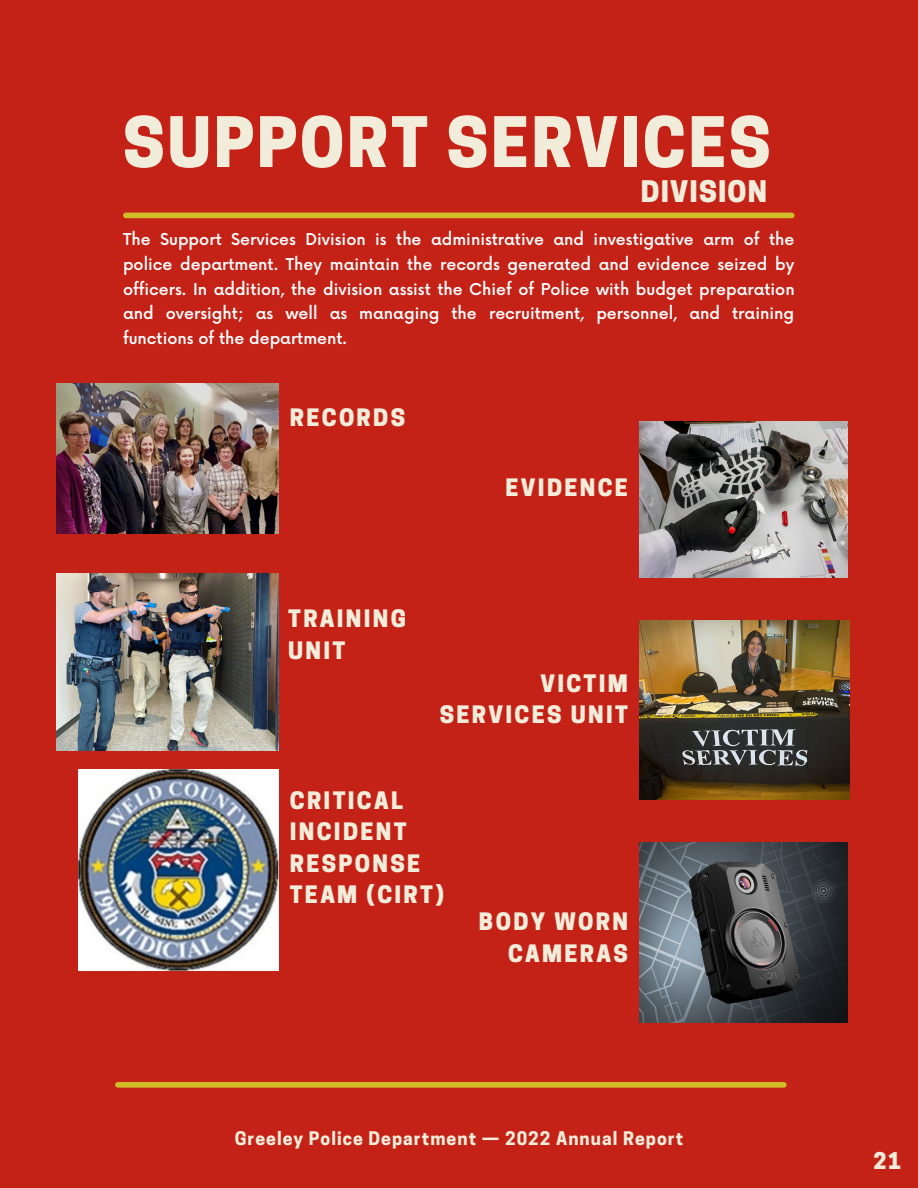
<style>
.page{position:relative;width:918px;height:1188px;background:#c42217}
.page>*{position:absolute;margin:0;border:0;box-sizing:border-box;transform-origin:0 0}
.t1{font:800 65.25px "Cooper Hewitt";letter-spacing:.04em;color:#f2eddb}
.t2{font:800 27.9px "Cooper Hewitt";letter-spacing:.04em;color:#f2eddb}
.t3{font:800 22.5px/31.5px "Cooper Hewitt";letter-spacing:.1em;color:#f2eddb}
.t4{font:800 21.6px "Cooper Hewitt";color:#f2eddb}
.t5{font:700 17.55px "Cooper Hewitt";letter-spacing:.06em;color:#f2eddb}
.t6{font:500 15.9px/24.8px "Now";color:#fff;text-align:justify}
</style>
<div class="page">
<div style="left:126px;top:213px;width:666px;height:5px;background:#cfbd27"></div>
<div style="left:118px;top:1082px;width:666px;height:6px;background:#cfbd27"></div>
<img style="left:78px;top:770px;width:201px;height:201px">
<img style="left:639px;top:843px;width:208px;height:180px">
<img style="left:639px;top:422px;width:208px;height:155px">
<img style="left:56px;top:383px;width:223px;height:150px">
<img style="left:639px;top:620px;width:211px;height:179px">
<img style="left:56px;top:574px;width:223px;height:176px">
<p class="t1" style="left:123px;top:118px;width:649px">SUPPORT SERVICES</p>
<p class="t2" style="left:641px;top:181px;width:128px">DIVISION</p>
<p class="t6" style="left:123px;top:228px;width:673px">The Support Services Division is the administrative and investigative arm of the police department. They maintain the records generated and evidence seized by officers. In addition, the division assist the Chief of Police with budget preparation and oversight; as well as managing the recruitment, personnel, and training functions of the department.</p>
<p class="t3" style="left:290px;top:405px;width:117px">RECORDS</p>
<p class="t3" style="left:506px;top:475px;width:124px">EVIDENCE</p>
<p class="t3" style="left:288px;top:606px;width:119px">TRAINING<br>UNIT</p>
<p class="t3" style="left:540px;top:670px;width:89px">VICTIM</p>
<p class="t3" style="left:440px;top:702px;width:190px">SERVICES UNIT</p>
<p class="t3" style="left:290px;top:788px;width:156px">CRITICAL<br>INCIDENT<br>RESPONSE<br>TEAM (CIRT)</p>
<p class="t3" style="left:479px;top:909px;width:151px;text-align:right">BODY WORN<br>CAMERAS</p>
<p class="t5" style="left:235px;top:1132px;width:450px">Greeley Police Department — 2022 Annual Report</p>
<p class="t4" style="left:874px;top:1153px;width:29px">21</p>
</div>
